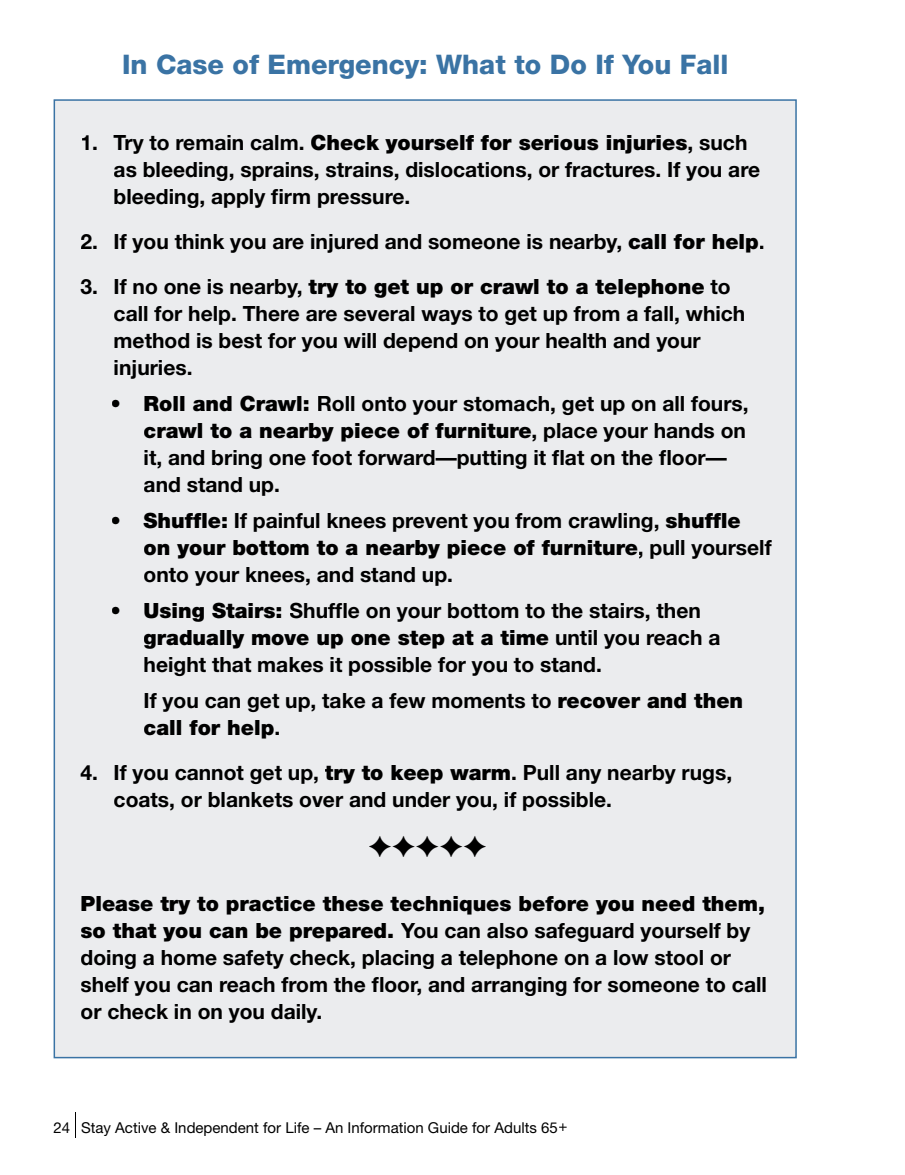
<style>
.page{position:relative;width:905px;height:1175px;background:#fff}
.page>*{position:absolute;margin:0;border:0;box-sizing:border-box;transform-origin:0 0}
.t1{font:30px "Zapf Dingbats";color:#000}
.t2{font:800 27px "Helvetica Neue";color:#3a73a4}
.t3{font:700 21px/27px "Helvetica Neue";color:#000}
.t4{font:15px "Helvetica Neue";color:#000}
.s1{font-weight:900}
</style>
<div class="page">
<svg style="left:75px;top:1112px;width:1px;height:26px"></svg>
<div style="left:54px;top:99px;width:742px;height:959px;background:#ebecee"></div>
<div style="left:82px;top:135px;width:222px;height:19px;background:#ebecee"></div>
<div style="left:311px;top:134px;width:376px;height:19px;background:#ebecee"></div>
<div style="left:688px;top:135px;width:59px;height:18px;background:#ebecee"></div>
<div style="left:114px;top:162px;width:646px;height:19px;background:#ebecee"></div>
<div style="left:115px;top:189px;width:294px;height:19px;background:#ebecee"></div>
<div style="left:81px;top:234px;width:541px;height:19px;background:#ebecee"></div>
<div style="left:628px;top:234px;width:130px;height:18px;background:#ebecee"></div>
<svg style="left:760px;top:245px;width:3px;height:4px"></svg>
<div style="left:81px;top:279px;width:222px;height:19px;background:#ebecee"></div>
<div style="left:309px;top:279px;width:395px;height:19px;background:#ebecee"></div>
<div style="left:704px;top:280px;width:26px;height:14px;background:#ebecee"></div>
<div style="left:114px;top:306px;width:631px;height:19px;background:#ebecee"></div>
<div style="left:115px;top:333px;width:585px;height:19px;background:#ebecee"></div>
<div style="left:115px;top:360px;width:76px;height:19px;background:#ebecee"></div>
<div style="left:112px;top:399px;width:9px;height:12px;background:#ebecee"></div>
<div style="left:145px;top:395px;width:165px;height:16px;background:#ebecee"></div>
<div style="left:318px;top:396px;width:429px;height:19px;background:#ebecee"></div>
<div style="left:144px;top:423px;width:387px;height:18px;background:#ebecee"></div>
<div style="left:533px;top:423px;width:213px;height:19px;background:#ebecee"></div>
<div style="left:145px;top:450px;width:581px;height:19px;background:#ebecee"></div>
<div style="left:144px;top:477px;width:134px;height:19px;background:#ebecee"></div>
<div style="left:112px;top:516px;width:9px;height:12px;background:#ebecee"></div>
<div style="left:144px;top:512px;width:83px;height:16px;background:#ebecee"></div>
<div style="left:228px;top:513px;width:431px;height:19px;background:#ebecee"></div>
<div style="left:666px;top:513px;width:74px;height:15px;background:#ebecee"></div>
<div style="left:144px;top:540px;width:493px;height:18px;background:#ebecee"></div>
<div style="left:639px;top:540px;width:132px;height:19px;background:#ebecee"></div>
<div style="left:144px;top:567px;width:308px;height:19px;background:#ebecee"></div>
<div style="left:112px;top:607px;width:9px;height:11px;background:#ebecee"></div>
<div style="left:145px;top:602px;width:137px;height:20px;background:#ebecee"></div>
<div style="left:290px;top:602px;width:411px;height:20px;background:#ebecee"></div>
<div style="left:144px;top:630px;width:404px;height:19px;background:#ebecee"></div>
<div style="left:549px;top:630px;width:171px;height:19px;background:#ebecee"></div>
<div style="left:145px;top:657px;width:457px;height:19px;background:#ebecee"></div>
<div style="left:111px;top:693px;width:440px;height:19px;background:#ebecee"></div>
<div style="left:558px;top:693px;width:185px;height:15px;background:#ebecee"></div>
<div style="left:144px;top:720px;width:130px;height:18px;background:#ebecee"></div>
<svg style="left:276px;top:731px;width:3px;height:4px"></svg>
<div style="left:81px;top:765px;width:238px;height:19px;background:#ebecee"></div>
<div style="left:325px;top:765px;width:185px;height:18px;background:#ebecee"></div>
<div style="left:512px;top:765px;width:220px;height:19px;background:#ebecee"></div>
<div style="left:114px;top:792px;width:496px;height:19px;background:#ebecee"></div>
<div style="left:369px;top:835px;width:117px;height:22px;background:#ebecee"></div>
<div style="left:82px;top:895px;width:683px;height:19px;background:#ebecee"></div>
<div style="left:81px;top:922px;width:313px;height:19px;background:#ebecee"></div>
<div style="left:401px;top:922px;width:349px;height:19px;background:#ebecee"></div>
<div style="left:81px;top:949px;width:650px;height:19px;background:#ebecee"></div>
<div style="left:81px;top:976px;width:686px;height:19px;background:#ebecee"></div>
<div style="left:81px;top:1003px;width:240px;height:19px;background:#ebecee"></div>
<p class="t2" style="left:122px;top:48px;width:608px">In Case of Emergency: What to Do If You Fall</p>
<p class="t3" style="left:114px;top:128px;width:648px;text-indent:-33px">1. Try to remain calm. <span class="s1">Check yourself for serious injuries</span>, such as bleeding, sprains, strains, dislocations, or fractures. If you are bleeding, apply firm pressure.</p>
<p class="t3" style="left:81px;top:227px;width:685px">2. If you think you are injured and someone is nearby, <span class="s1">call for help</span>.</p>
<p class="t3" style="left:114px;top:272px;width:633px;text-indent:-33px">3. If no one is nearby, <span class="s1">try to get up or crawl to a telephone</span> to call for help. There are several ways to get up from a fall, which method is best for you will depend on your health and your injuries.</p>
<p class="t3" style="left:144px;top:389px;width:606px;text-indent:-33px">• <span class="s1">Roll and Crawl:</span> Roll onto your stomach, get up on all fours, <span class="s1">crawl to a nearby piece of furniture</span>, place your hands on it, and bring one foot forward—putting it flat on the floor— and stand up.</p>
<p class="t3" style="left:144px;top:506px;width:629px;text-indent:-33px">• <span class="s1">Shuffle:</span> If painful knees prevent you from crawling, <span class="s1">shuffle on your bottom to a nearby piece of furniture</span>, pull yourself onto your knees, and stand up.</p>
<p class="t3" style="left:144px;top:596px;width:578px;text-indent:-33px">• <span class="s1">Using Stairs:</span> Shuffle on your bottom to the stairs, then <span class="s1">gradually move up one step at a time</span> until you reach a height that makes it possible for you to stand.</p>
<p class="t3" style="left:144px;top:686px;width:601px">If you can get up, take a few moments to <span class="s1">recover and then call for help</span>.</p>
<p class="t3" style="left:114px;top:758px;width:620px;text-indent:-33px">4. If you cannot get up, <span class="s1">try to keep warm</span>. Pull any nearby rugs, coats, or blankets over and under you, if possible.</p>
<h1 class="t1" style="left:368px;top:832px;width:120px">✦✦✦✦✦</h1>
<p class="t3" style="left:81px;top:889px;width:687px"><span class="s1">Please try to practice these techniques before you need them, so that you can be prepared.</span> You can also safeguard yourself by doing a home safety check, placing a telephone on a low stool or shelf you can reach from the floor, and arranging for someone to call or check in on you daily.</p>
<p class="t4" style="left:53px;top:1118px;width:515px">24 Stay Active &amp; Independent for Life – An Information Guide for Adults 65+</p>
</div>
